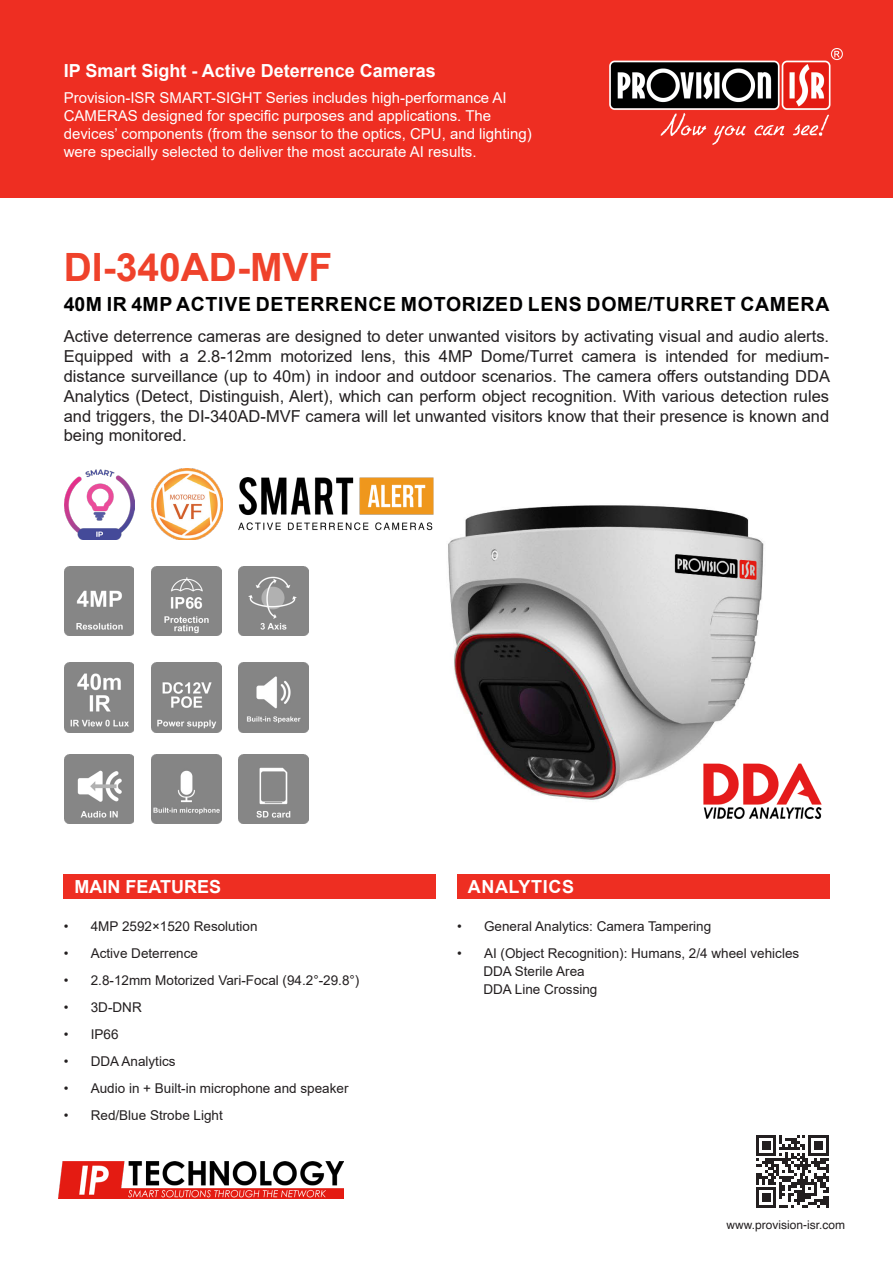
<style>
.page{position:relative;width:893px;height:1263px;background:#fff}
.page>*{position:absolute;margin:0;border:0;box-sizing:border-box;transform-origin:0 0}
.t1{font:700 39px "Arial";color:#ef422b}
.t2{font:700 19.5px "Arial";letter-spacing:.035em;color:#000001}
.t3{font:700 18px "Arial";color:#fff}
.t4{font:700 18px "Arial";letter-spacing:.035em;color:#fff}
.t5{font:16.5px/19.8px "Arial";color:#231f20;text-align:justify}
.t6{font:15px/18px "Arial";color:#fff}
.t7{font:13.5px "Arial";color:#231f20}
.t8{font:12px "Helvetica";color:#231f20}
</style>
<div class="page">
<div style="left:0;top:0;width:893px;height:198px;background:#ee2e22"></div>
<img style="left:610px;top:49px;width:232px;height:95px">
<img style="left:448px;top:505px;width:316px;height:295px">
<svg style="left:756px;top:1135px;width:72px;height:73px"></svg>
<img style="left:151px;top:566px;width:70px;height:70px">
<img style="left:64px;top:566px;width:70px;height:70px">
<img style="left:239px;top:663px;width:69px;height:69px">
<img style="left:64px;top:754px;width:70px;height:70px">
<img style="left:151px;top:754px;width:70px;height:70px">
<img style="left:239px;top:566px;width:69px;height:70px">
<img style="left:239px;top:754px;width:69px;height:70px">
<img style="left:64px;top:663px;width:70px;height:69px">
<img style="left:151px;top:663px;width:70px;height:69px">
<img style="left:58px;top:1161px;width:286px;height:38px">
<div style="left:64px;top:874px;width:372px;height:25px;background:#ee2e22"></div>
<div style="left:457px;top:874px;width:372px;height:25px;background:#ee2e22"></div>
<img style="left:695px;top:756px;width:127px;height:63px">
<img style="left:65px;top:469px;width:70px;height:71px">
<img style="left:151px;top:468px;width:72px;height:72px">
<img style="left:238px;top:478px;width:196px;height:53px">
<p class="t3" style="left:64px;top:58px;width:374px">IP Smart Sight - Active Deterrence Cameras</p>
<p class="t6" style="left:64px;top:89px;width:469px">Provision-ISR SMART-SIGHT Series includes high-performance AI CAMERAS designed for specific purposes and applications. The devices’ components (from the sensor to the optics, CPU, and lighting) were specially selected to deliver the most accurate AI results.</p>
<p class="t1" style="left:64px;top:240px;width:270px">DI-340AD-MVF</p>
<p class="t2" style="left:64px;top:291px;width:767px">40M IR 4MP ACTIVE DETERRENCE MOTORIZED LENS DOME/TURRET CAMERA</p>
<p class="t5" style="left:64px;top:326px;width:768px">Active deterrence cameras are designed to deter unwanted visitors by activating visual and audio alerts.<br>Equipped with a 2.8-12mm motorized lens, this 4MP Dome/Turret camera is intended for medium&shy;distance surveillance (up to 40m) in indoor and outdoor scenarios. The camera offers outstanding DDA Analytics (Detect, Distinguish, Alert), which can perform object recognition. With various detection rules and triggers, the DI-340AD-MVF camera will let unwanted visitors know that their presence is known and being monitored.</p>
<p class="t3" style="left:74px;top:874px;width:148px">MAIN FEATURES</p>
<p class="t4" style="left:468px;top:874px;width:108px">ANALYTICS</p>
<p class="t7" style="left:64px;top:917px;width:195px">• 4MP 2592×1520 Resolution</p>
<p class="t7" style="left:64px;top:944px;width:136px">• Active Deterrence</p>
<p class="t7" style="left:64px;top:971px;width:297px">• 2.8-12mm Motorized Vari-Focal (94.2°-29.8°)</p>
<p class="t7" style="left:64px;top:998px;width:79px">• 3D-DNR</p>
<p class="t7" style="left:64px;top:1025px;width:56px">• IP66</p>
<p class="t7" style="left:64px;top:1052px;width:113px">• DDA Analytics</p>
<p class="t7" style="left:64px;top:1079px;width:286px">• Audio in + Built-in microphone and speaker</p>
<p class="t7" style="left:64px;top:1106px;width:161px">• Red/Blue Strobe Light</p>
<p class="t7" style="left:457px;top:917px;width:256px">• General Analytics: Camera Tampering</p>
<p class="t7" style="left:457px;top:944px;width:344px">• AI (Object Recognition): Humans, 2/4 wheel vehicles</p>
<p class="t7" style="left:483px;top:962px;width:103px">DDA Sterile Area</p>
<p class="t7" style="left:483px;top:980px;width:116px">DDA Line Crossing</p>
<p class="t8" style="left:727px;top:1216px;width:120px">www.provision-isr.com</p>
</div>
